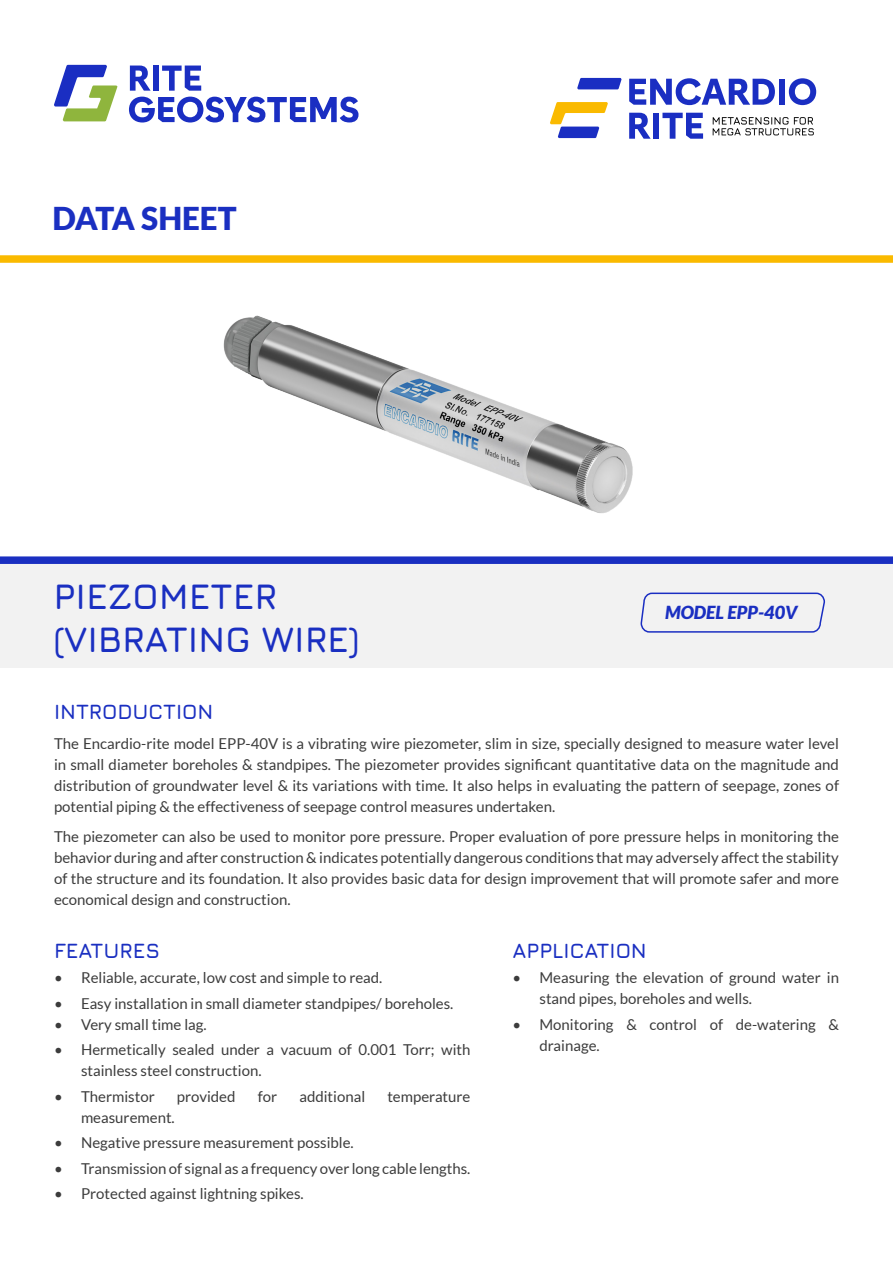
<style>
.page{position:relative;width:893px;height:1263px;background:#fff}
.page>*{position:absolute;margin:0;border:0;box-sizing:border-box;transform-origin:0 0}
.t1{font:700 36px "Jura";color:#1a2fc1}
.t2{font:900 31.5px "Lato";color:#1a2fc1}
.Heading_1{font:700 21px "Jura";color:#1a2fc1}
.t3{font:italic 900 18px "Lato";color:#1a2fc1}
.Paragraph_Style_1{font:15px/21px "Lato";color:#3c3c3c}
</style>
<div class="page">
<div style="left:0;top:556px;width:893px;height:8px;background:#1a2fc1"></div>
<svg style="left:54px;top:65px;width:63px;height:56px"></svg>
<svg style="left:130px;top:66px;width:21px;height:25px"></svg>
<div style="left:153px;top:66px;width:6px;height:25px;background:#1a2ec2"></div>
<svg style="left:162px;top:66px;width:39px;height:25px"></svg>
<svg style="left:129px;top:97px;width:229px;height:26px"></svg>
<div style="left:0;top:564px;width:893px;height:103px;background:#f2f2f2"></div>
<svg style="left:640px;top:592px;width:185px;height:41px"></svg>
<div style="left:0;top:255px;width:893px;height:8px;background:#faba00"></div>
<svg style="left:577px;top:78px;width:45px;height:11px"></svg>
<svg style="left:550px;top:102px;width:58px;height:36px"></svg>
<div style="left:779px;top:79px;width:6px;height:26px;background:#1a2ec2"></div>
<svg style="left:789px;top:78px;width:27px;height:27px"></svg>
<svg style="left:629px;top:113px;width:22px;height:26px"></svg>
<div style="left:653px;top:113px;width:6px;height:26px;background:#1a2ec2"></div>
<svg style="left:662px;top:113px;width:41px;height:26px"></svg>
<svg style="left:629px;top:78px;width:146px;height:27px"></svg>
<svg style="left:713px;top:117px;width:101px;height:19px"></svg>
<img style="left:223px;top:315px;width:410px;height:198px">
<p class="t2" style="left:52px;top:200px;width:186px">DATA SHEET</p>
<p class="t1" style="left:53px;top:571px;width:225px">PIEZOMETER</p>
<p class="t1" style="left:53px;top:614px;width:308px">(VIBRATING WIRE)</p>
<p class="t3" style="left:665px;top:602px;width:134px">MODEL EPP-40V</p>
<p class="Heading_1" style="left:54px;top:697px;width:161px">INTRODUCTION</p>
<p class="Paragraph_Style_1" style="left:54px;top:733px;width:786px;text-align:justify">The Encardio-rite model EPP-40V is a vibrating wire piezometer, slim in size, specially designed to measure water level in small diameter boreholes &amp; standpipes. The piezometer provides significant quantitative data on the magnitude and distribution of groundwater level &amp; its variations with time. It also helps in evaluating the pattern of seepage, zones of potential piping &amp; the effectiveness of seepage control measures undertaken.</p>
<p class="Paragraph_Style_1" style="left:54px;top:826px;width:786px;text-align:justify">The piezometer can also be used to monitor pore pressure. Proper evaluation of pore pressure helps in monitoring the behavior during and after construction &amp; indicates potentially dangerous conditions that may adversely affect the stability of the structure and its foundation. It also provides basic data for design improvement that will promote safer and more economical design and construction.</p>
<p class="Heading_1" style="left:54px;top:935px;width:107px">FEATURES</p>
<p class="Paragraph_Style_1" style="left:54px;top:967px;width:330px">• Reliable, accurate, low cost and simple to read.</p>
<p class="Paragraph_Style_1" style="left:54px;top:993px;width:401px">• Easy installation in small diameter standpipes/ boreholes.</p>
<p class="Paragraph_Style_1" style="left:54px;top:1014px;width:154px">• Very small time lag.</p>
<p class="Paragraph_Style_1" style="left:81px;top:1039px;width:391px;text-indent:-27px">• Hermetically sealed under a vacuum of 0.001 Torr; with stainless steel construction.</p>
<p class="Paragraph_Style_1" style="left:54px;top:1086px;width:102px">• Thermistor</p>
<p class="Paragraph_Style_1" style="left:177px;top:1086px;width:60px">provided</p>
<p class="Paragraph_Style_1" style="left:258px;top:1086px;width:21px">for</p>
<p class="Paragraph_Style_1" style="left:299px;top:1086px;width:67px">additional</p>
<p class="Paragraph_Style_1" style="left:387px;top:1086px;width:85px">temperature</p>
<p class="Paragraph_Style_1" style="left:81px;top:1107px;width:95px">measurement.</p>
<p class="Paragraph_Style_1" style="left:54px;top:1132px;width:301px">• Negative pressure measurement possible.</p>
<p class="Paragraph_Style_1" style="left:54px;top:1158px;width:418px">• Transmission of signal as a frequency over long cable lengths.</p>
<p class="Paragraph_Style_1" style="left:54px;top:1183px;width:251px">• Protected against lightning spikes.</p>
<p class="Heading_1" style="left:512px;top:935px;width:136px">APPLICATION</p>
<p class="Paragraph_Style_1" style="left:539px;top:967px;width:301px;text-indent:-27px">• Measuring the elevation of ground water in stand pipes, boreholes and wells.</p>
<p class="Paragraph_Style_1" style="left:539px;top:1014px;width:301px;text-indent:-27px">• Monitoring &amp; control of de-watering &amp; drainage.</p>
</div>
